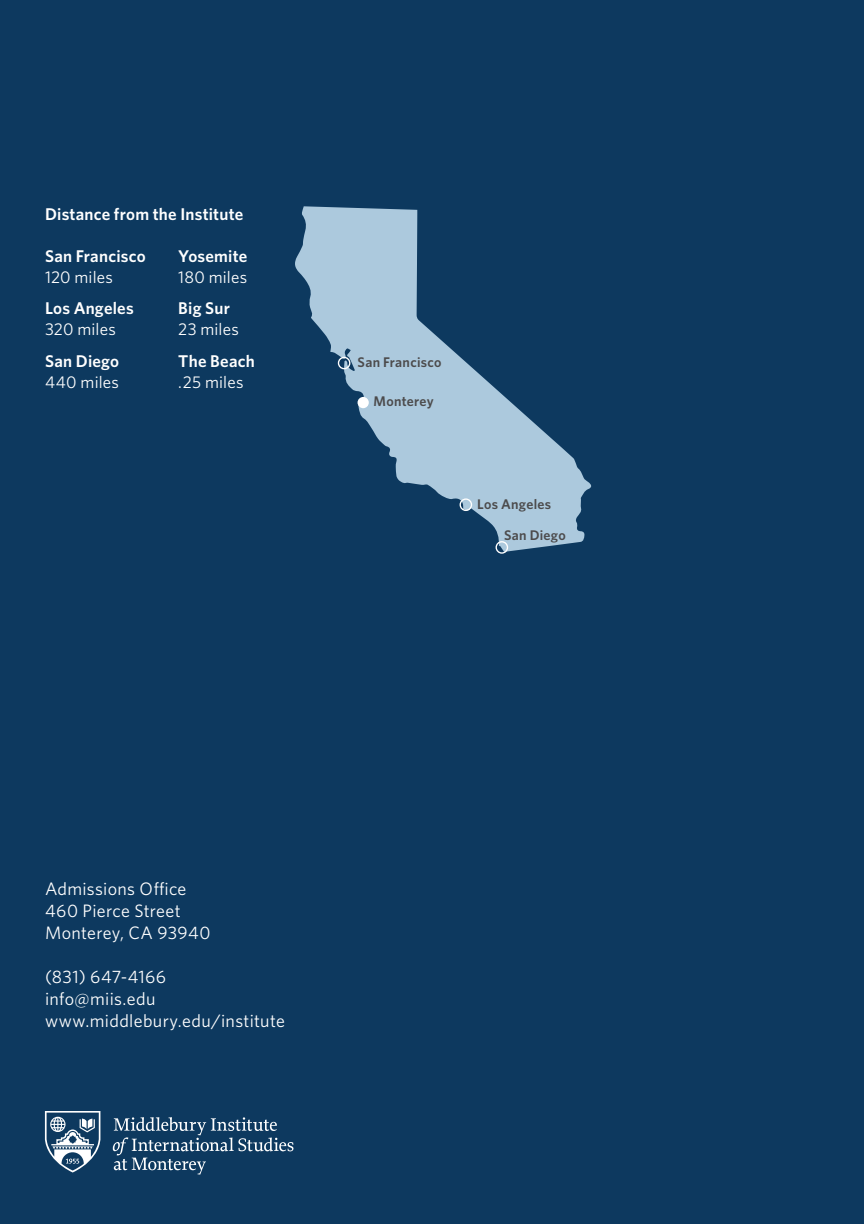
<style>
.page{position:relative;width:864px;height:1224px;background:#0d395f}
.page>*{position:absolute;margin:0;border:0;box-sizing:border-box;transform-origin:0 0}
.t1{font:18px/22px "Whitney";letter-spacing:.015em;color:#fff}
.t2{font:600 17px "Whitney";letter-spacing:.015em;color:#fff}
.t3{font:17px "Whitney";letter-spacing:.01em;color:#fff}
.t4{font:600 14px/30.8px "Whitney";letter-spacing:.02em;color:#4c4b4c}
</style>
<div class="page">
<svg style="left:45px;top:1111px;width:55px;height:62px"></svg>
<svg style="left:113px;top:1117px;width:180px;height:58px"></svg>
<svg style="left:295px;top:206px;width:297px;height:346px"></svg>
<div style="left:338px;top:357px;width:12px;height:12px;border:1px solid #fff;border-radius:50%"></div>
<div style="left:358px;top:397px;width:11px;height:11px;background:#fff;border-radius:50%"></div>
<div style="left:460px;top:498px;width:12px;height:13px;border:1px solid #fff;border-radius:50%"></div>
<div style="left:496px;top:541px;width:12px;height:13px;border:1px solid #fff;border-radius:50%"></div>
<p class="t2" style="left:45px;top:203px;width:200px">Distance from the Institute</p>
<p class="t2" style="left:45px;top:245px;width:102px">San Francisco</p>
<p class="t3" style="left:45px;top:266px;width:69px">120 miles</p>
<p class="t2" style="left:45px;top:297px;width:90px">Los Angeles</p>
<p class="t3" style="left:45px;top:318px;width:72px">320 miles</p>
<p class="t2" style="left:45px;top:350px;width:76px">San Diego</p>
<p class="t3" style="left:45px;top:371px;width:75px">440 miles</p>
<p class="t2" style="left:178px;top:245px;width:71px">Yosemite</p>
<p class="t3" style="left:178px;top:266px;width:70px">180 miles</p>
<p class="t2" style="left:178px;top:297px;width:53px">Big Sur</p>
<p class="t3" style="left:178px;top:318px;width:62px">23 miles</p>
<p class="t2" style="left:178px;top:350px;width:78px">The Beach</p>
<p class="t3" style="left:178px;top:371px;width:67px">.25 miles</p>
<p class="t4" style="left:358px;top:346px;width:85px">San Francisco</p>
<p class="t4" style="left:374px;top:386px;width:62px">Monterey</p>
<p class="t4" style="left:504px;top:488px;width:63px;text-indent:-27px">Los Angeles<br>San Diego</p>
<p class="t1" style="left:45px;top:877px;width:167px">Admissions Office<br>460 Pierce Street<br>Monterey, CA 93940</p>
<p class="t1" style="left:45px;top:965px;width:241px">(831) 647-4166<br>info@miis.edu www.middlebury.edu/institute</p>
</div>
